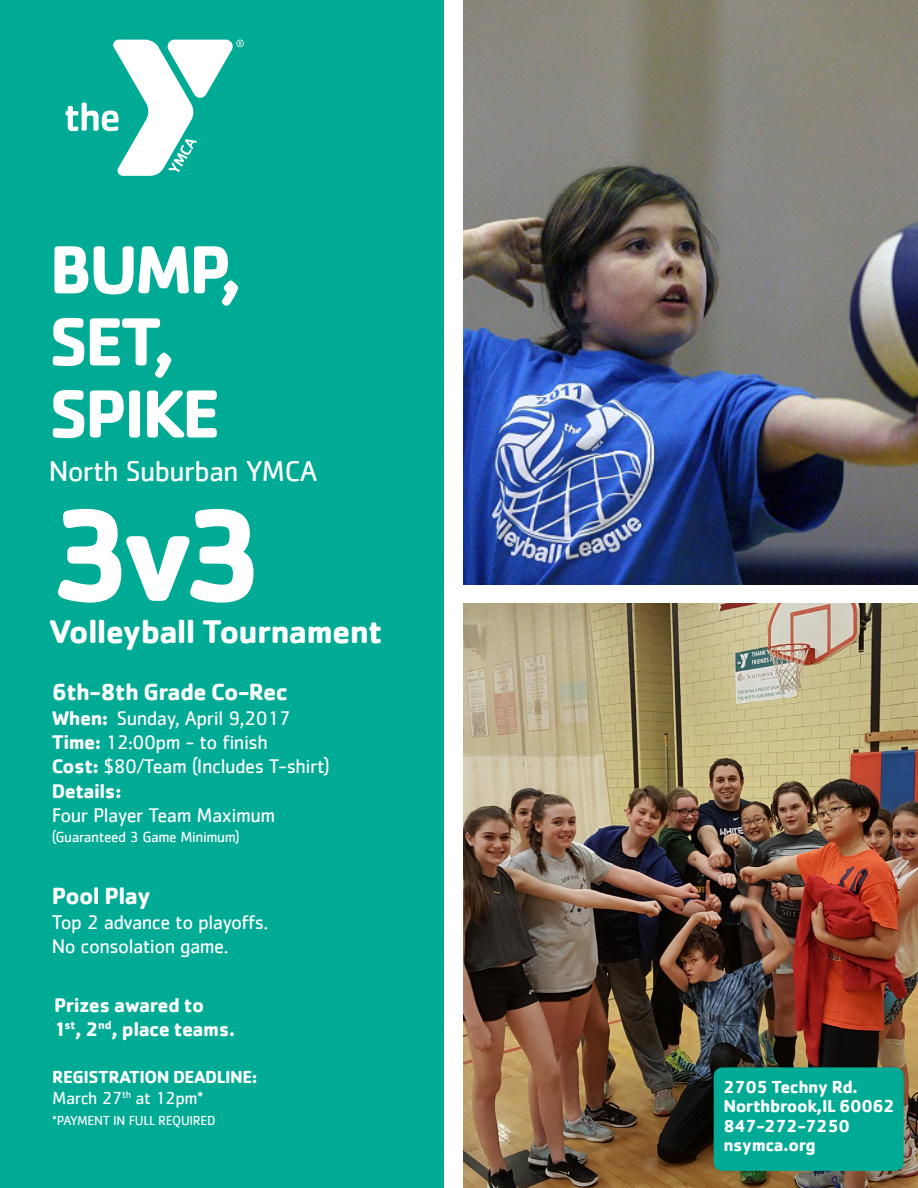
<style>
.page{position:relative;width:918px;height:1188px;background:#fff}
.page>*{position:absolute;margin:0;border:0;box-sizing:border-box;transform-origin:0 0}
.t1{font:700 135px "Cachet";color:#fff}
.Heading_1{font:700 70.5px "Cachet";letter-spacing:-.05em;color:#fff}
.t2{font:700 33.75px "Cachet";letter-spacing:-.025em;color:#fff}
.t3{font:29.7px "Cachet";letter-spacing:-.025em;color:#fff}
.t4{font:700 24.15px "Cachet";letter-spacing:-.025em;color:#fff}
.t5{font:20.4px/24.5px "Cachet";letter-spacing:-.025em;color:#fff}
.t6{font:700 20.4px/24.5px "Cachet";letter-spacing:-.025em;color:#fff}
.Address_Phone_Web{font:700 18px "Cachet";letter-spacing:-.025em;color:#fff}
.Address_Phone_Web-2{font:18px "Cachet";letter-spacing:-.025em;color:#fff}
.t7{font:15.3px "Cachet";letter-spacing:-.025em;color:#fff}
.Address_Phone_Web-3{font:13.5px "Cachet";letter-spacing:-.025em;color:#fff}
.s1{font-weight:700}
</style>
<div class="page">
<img style="left:463px;top:603px;width:455px;height:585px">
<div style="left:0;top:0;width:444px;height:1188px;background:#00ab95"></div>
<svg style="left:66px;top:40px;width:178px;height:136px"></svg>
<div style="left:714px;top:1067px;width:190px;height:104px;background:#00ab95;border-radius:9px"></div>
<img style="left:463px;top:0;width:455px;height:585px">
<p class="Heading_1" style="left:49px;top:224px;width:195px">BUMP,</p>
<p class="Heading_1" style="left:49px;top:296px;width:128px">SET,</p>
<p class="Heading_1" style="left:49px;top:368px;width:173px">SPIKE</p>
<p class="t3" style="left:49px;top:454px;width:270px">North Suburban YMCA</p>
<p class="t1" style="left:49px;top:468px;width:220px">3v3</p>
<p class="t2" style="left:49px;top:610px;width:335px">Volleyball Tournament</p>
<p class="t4" style="left:52px;top:676px;width:238px">6th-8th Grade Co-Rec</p>
<p class="t5" style="left:52px;top:705px;width:240px"><span class="s1">When:</span> Sunday, April 9,2017</p>
<p class="t5" style="left:52px;top:729px;width:218px"><span class="s1">Time:</span> 12:00pm - to finish</p>
<p class="t5" style="left:52px;top:754px;width:280px"><span class="s1">Cost:</span> $80/Team (Includes T-shirt)</p>
<p class="t5" style="left:52px;top:778px;width:225px"><span class="s1">Details:<br></span>Four Player Team Maximum</p>
<p class="t7" style="left:52px;top:828px;width:190px">(Guaranteed 3 Game Minimum)</p>
<p class="t4" style="left:52px;top:880px;width:101px">Pool Play</p>
<p class="t5" style="left:52px;top:909px;width:218px">Top 2 advance to playoffs.<br>No consolation game.</p>
<p class="t6" style="left:54px;top:992px;width:183px">Prizes awared to<br>1<sup>st</sup>, 2<sup>nd</sup>, place teams.</p>
<p class="Address_Phone_Web" style="left:52px;top:1065px;width:207px">REGISTRATION DEADLINE:</p>
<p class="Address_Phone_Web-2" style="left:52px;top:1088px;width:153px">March 27<sup>th</sup> at 12pm*</p>
<p class="Address_Phone_Web-3" style="left:52px;top:1113px;width:165px">*PAYMENT IN FULL REQUIRED</p>
<p class="Address_Phone_Web" style="left:723px;top:1075px;width:136px">2705 Techny Rd.</p>
<p class="Address_Phone_Web" style="left:723px;top:1094px;width:173px">Northbrook,IL 60062</p>
<p class="Address_Phone_Web" style="left:723px;top:1114px;width:128px">847-272-7250</p>
<p class="Address_Phone_Web" style="left:723px;top:1133px;width:94px">nsymca.org</p>
</div>
